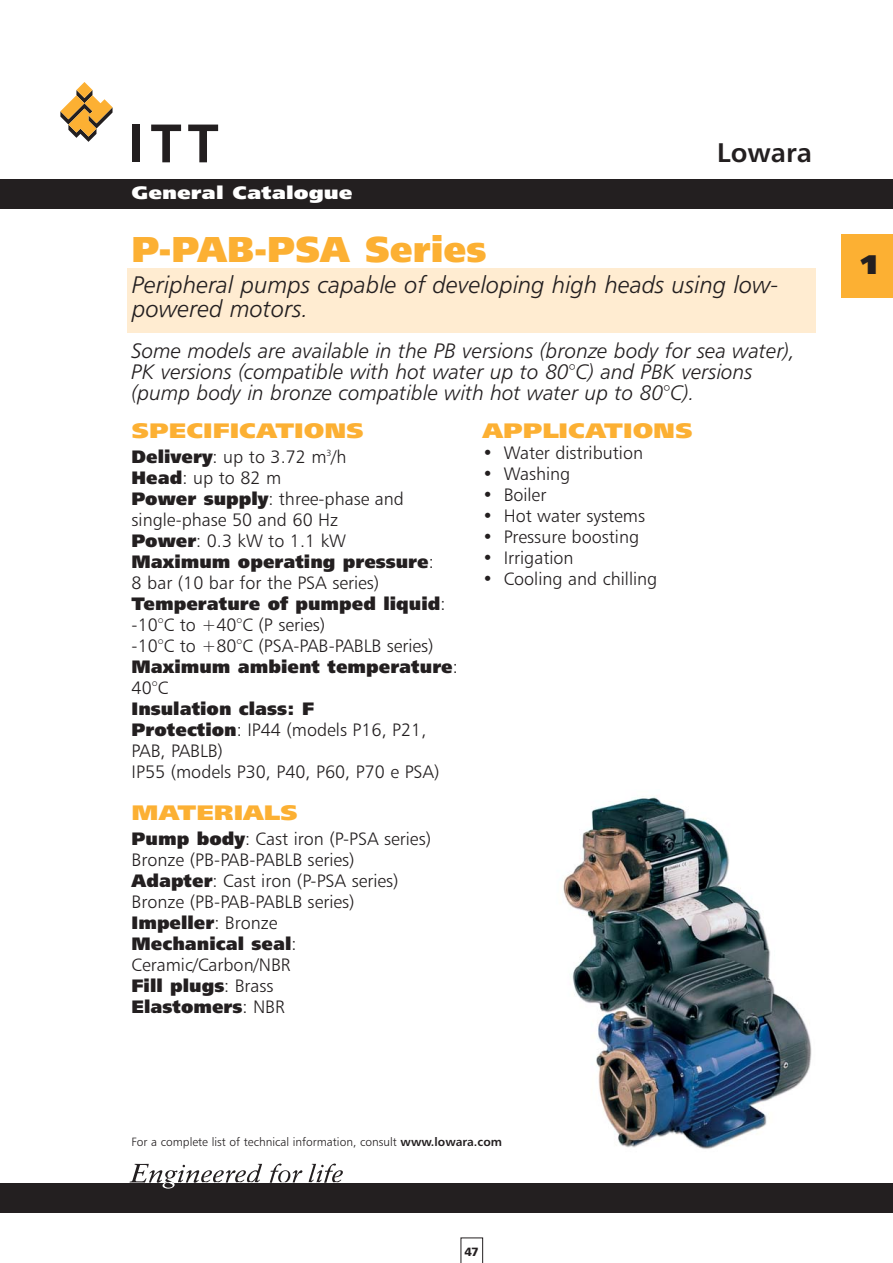
<style>
.page{position:relative;width:893px;height:1263px;background:#fff}
.page>*{position:absolute;margin:0;border:0;box-sizing:border-box;transform-origin:0 0}
.t1{font:36px "Humanist 777 BT Extra Black B";color:#fcb033}
.t2{font:27px "Humanist 777 BT Bold B";color:#231f20}
.t3{font:27px "Humanist 777 BT Extra Black B";color:#231f20;scale:1.2 1}
.t4{font:24px/24px "Humanist 777 BT Light Italic B";color:#231f20}
.t5{font:21px/21px "Humanist 777 BT Light Italic B";color:#231f20}
.t6{font:21px "Humanist 777 BT Extra Black B";color:#fcb033;scale:1.2 1}
.t7{font:18px/21px "Humanist 777 BT Light B";color:#231f20}
.t8{font:18px/21px "Humanist 777 BT Extra Black B";color:#231f20}
.t9{font:18px "Humanist 777 BT Extra Black B";color:#fff;scale:1.2 1}
.t10{font:12px "Humanist 777 BT Light B";color:#231f20}
.t11{font:12px "Humanist 777 BT Black B";color:#231f20}
.s1{font-family:"Humanist 777 BT Extra Black B"}
.s2{font-family:"Humanist 777 BT Light B"}
.s3{font-family:"Humanist 777 BT Bold B"}
</style>
<div class="page">
<div style="left:0;top:179px;width:893px;height:30px;background:#231f20"></div>
<div style="left:0;top:1183px;width:893px;height:29px;background:#231f20"></div>
<svg style="left:60px;top:82px;width:53px;height:60px"></svg>
<div style="left:132px;top:125px;width:8px;height:37px;background:#231f20"></div>
<svg style="left:151px;top:125px;width:30px;height:37px"></svg>
<svg style="left:188px;top:125px;width:30px;height:37px"></svg>
<svg style="left:461px;top:1238px;width:22px;height:25px"></svg>
<svg style="left:270px;top:1163px;width:32px;height:20px"></svg>
<svg style="left:130px;top:1164px;width:132px;height:24px"></svg>
<svg style="left:309px;top:1163px;width:34px;height:20px"></svg>
<div style="left:842px;top:235px;width:51px;height:63px;background:#fcb033"></div>
<div style="left:127px;top:269px;width:689px;height:64px;background:#ffecd1"></div>
<img style="left:563px;top:796px;width:249px;height:353px">
<p class="t9" style="left:132px;top:184px;width:186px">General Catalogue</p>
<h1 class="t1" style="left:132px;top:231px;width:356px">P-PAB-PSA Series</h1>
<h2 class="t2" style="left:717px;top:139px;width:96px">Lowara</h2>
<h3 class="t4" style="left:132px;top:274px;width:648px">Peripheral pumps capable of developing high heads using low&shy;powered motors.</h3>
<p class="t5" style="left:132px;top:342px;width:665px">Some models are available in the PB versions (bronze body for sea water),<br>PK versions (compatible with hot water up to 80°C) and PBK versions (pump body in bronze compatible with hot water up to 80°C).</p>
<p class="t6" style="left:132px;top:420px;width:195px">SPECIFICATIONS</p>
<p class="t7" style="left:132px;top:447px;width:274px"><span class="s1">Delivery</span>: up to 3.72 m<sup>3</sup>/h<br><span class="s1">Head</span>: up to 82 m<br><span class="s1">Power supply</span>: three-phase and single-phase 50 and 60 Hz<br><span class="s1">Power</span>: 0.3 kW to 1.1 kW</p>
<p class="t8" style="left:132px;top:552px;width:304px">Maximum operating pressure<span class="s2">:</span></p>
<p class="t7" style="left:132px;top:573px;width:249px">8 bar (10 bar for the PSA series)</p>
<p class="t8" style="left:132px;top:594px;width:315px">Temperature of pumped liquid<span class="s2">:</span></p>
<p class="t7" style="left:132px;top:615px;width:304px">-10°C to +40°C (P series)<br>-10°C to +80°C (PSA-PAB-PABLB series)</p>
<p class="t8" style="left:132px;top:657px;width:328px">Maximum ambient temperature<span class="s2">:</span></p>
<p class="t7" style="left:132px;top:678px;width:38px">40°C</p>
<p class="t8" style="left:132px;top:699px;width:184px">Insulation class: F</p>
<p class="t7" style="left:132px;top:720px;width:309px"><span class="s1">Protection</span>: IP44 (models P16, P21,<br>PAB, PABLB)<br>IP55 (models P30, P40, P60, P70 e PSA)</p>
<p class="t6" style="left:132px;top:802px;width:140px">MATERIALS</p>
<p class="t7" style="left:132px;top:829px;width:301px"><span class="s1">Pump body</span>: Cast iron (P-PSA series)<br>Bronze (PB-PAB-PABLB series)<br><span class="s1">Adapter</span>: Cast iron (P-PSA series)<br>Bronze (PB-PAB-PABLB series)</p>
<p class="t8" style="left:132px;top:913px;width:166px">Impeller<span class="s2">: Bronze<br></span>Mechanical seal<span class="s2">:</span></p>
<p class="t7" style="left:132px;top:955px;width:160px">Ceramic/Carbon/NBR</p>
<p class="t8" style="left:132px;top:976px;width:155px">Fill plugs<span class="s2">: Brass<br></span>Elastomers<span class="s2">: NBR</span></p>
<p class="t6" style="left:482px;top:420px;width:177px">APPLICATIONS</p>
<p class="t7" style="left:482px;top:443px;width:162px">• Water distribution</p>
<p class="t7" style="left:482px;top:464px;width:89px">• Washing</p>
<p class="t7" style="left:482px;top:485px;width:65px">• Boiler</p>
<p class="t7" style="left:482px;top:506px;width:164px">• Hot water systems</p>
<p class="t7" style="left:482px;top:527px;width:158px">• Pressure boosting</p>
<p class="t7" style="left:482px;top:548px;width:93px">• Irrigation</p>
<p class="t7" style="left:482px;top:569px;width:176px">• Cooling and chilling</p>
<p class="t10" style="left:132px;top:1136px;width:372px">For a complete list of technical information, consult <span class="s3">www.lowara.com</span></p>
<p class="t11" style="left:465px;top:1246px;width:16px">47</p>
<h2 class="t3" style="left:860px;top:251px;width:17px">1</h2>
</div>
